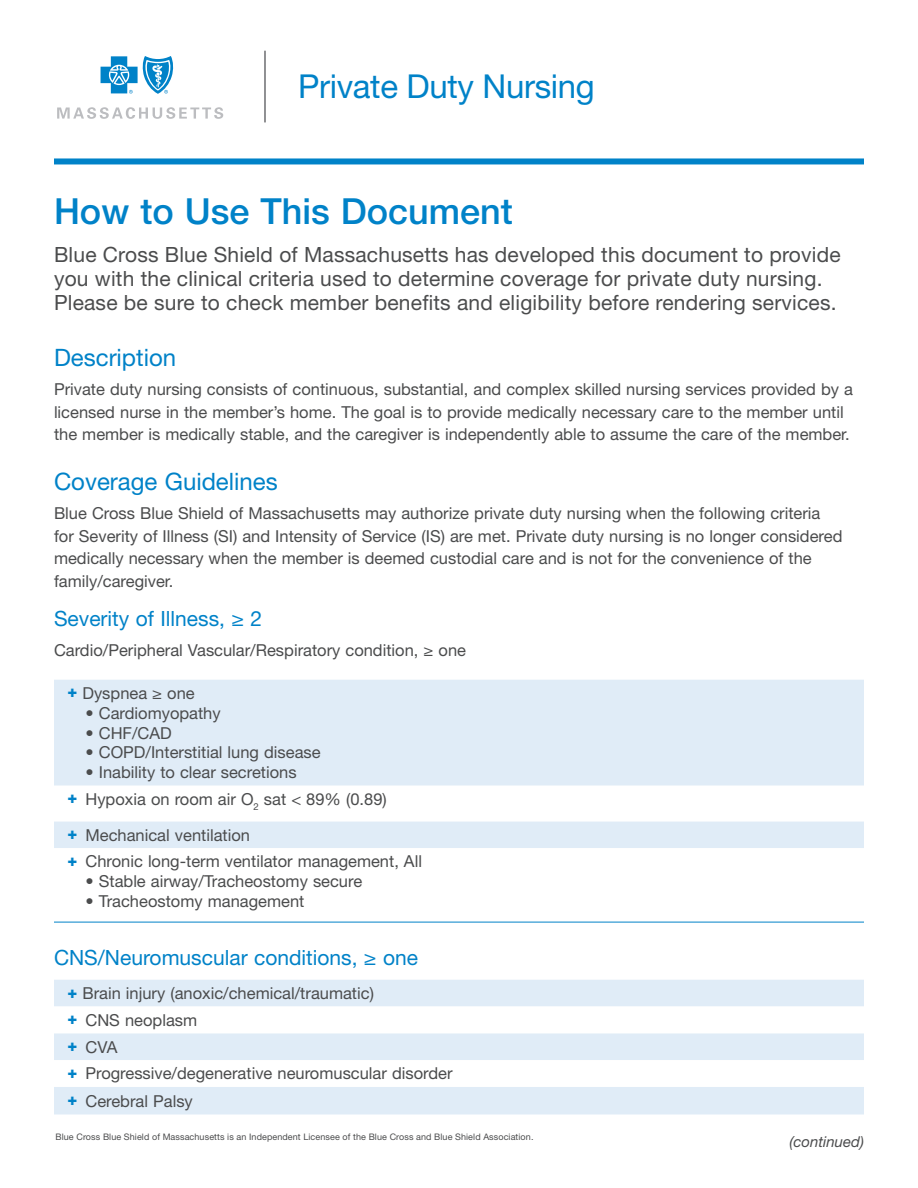
<style>
.page{position:relative;width:918px;height:1188px;background:#fff}
.page>*{position:absolute;margin:0;border:0;box-sizing:border-box;transform-origin:0 0}
._000_subhead_01{font:500 36px "Helvetica Neue LT Std";color:#0082c8}
._001_Cov_Description{font:33px "Helvetica Neue LT Std";letter-spacing:-.01em;color:#0082c8}
._000_subhead_01-2{font:24px "Helvetica Neue LT Std";color:#0082c8}
._000_FS_intro_04{font:21px/24px "Helvetica Neue LT Std";letter-spacing:.01em;color:#4b4c4d}
._000_subhead_01-3{font:21px "Helvetica Neue LT Std";color:#0082c8}
._00M1_body__MEdicare{font:16.5px/22.5px "Helvetica Neue LT Std";color:#4b4c4d}
._001_table_placehold{font:italic 15px "Helvetica Neue LT Std";color:#4b4c4d}
.legal_end{font:9px "Helvetica Neue LT Std";letter-spacing:.01em;color:#4b4c4d}
.s1{font-weight:800;color:#0082c8}
.s2{font-family:"Helvetica Neue";font-weight:800;color:#0082c8}
</style>
<div class="page">
<div style="left:54px;top:680px;width:810px;height:106px;background:#e0ecf7"></div>
<svg style="left:54px;top:821px;width:810px;height:101px"></svg>
<hr style="left:54px;top:922px;width:810px;height:1px;background:#0082c8">
<div style="left:54px;top:980px;width:810px;height:134px;background:#e0ecf7"></div>
<svg style="left:54px;top:1007px;width:810px;height:80px"></svg>
<div style="left:54px;top:158px;width:810px;height:6px;background:#0082c8"></div>
<hr style="left:264px;top:51px;width:2px;height:71px;background:#6c6d70">
<svg style="left:57px;top:107px;width:166px;height:12px"></svg>
<svg style="left:101px;top:56px;width:73px;height:38px"></svg>
<p class="_001_Cov_Description" style="left:298px;top:66px;width:298px">Private Duty Nursing</p>
<p class="_000_subhead_01" style="left:54px;top:190px;width:460px">How to Use This Document</p>
<p class="_000_FS_intro_04" style="left:54px;top:242px;width:788px">Blue Cross Blue Shield of Massachusetts has developed this document to provide you with the clinical criteria used to determine coverage for private duty nursing.<br>Please be sure to check member benefits and eligibility before rendering services.</p>
<p class="_000_subhead_01-2" style="left:54px;top:342px;width:124px">Description</p>
<p class="_00M1_body__MEdicare" style="left:54px;top:378px;width:800px">Private duty nursing consists of continuous, substantial, and complex skilled nursing services provided by a licensed nurse in the member’s home. The goal is to provide medically necessary care to the member until the member is medically stable, and the caregiver is independently able to assume the care of the member.</p>
<p class="_000_subhead_01-2" style="left:54px;top:467px;width:225px">Coverage Guidelines</p>
<p class="_00M1_body__MEdicare" style="left:54px;top:502px;width:790px">Blue Cross Blue Shield of Massachusetts may authorize private duty nursing when the following criteria for Severity of Illness (SI) and Intensity of Service (IS) are met. Private duty nursing is no longer considered medically necessary when the member is deemed custodial care and is not for the convenience of the family/caregiver.</p>
<p class="_000_subhead_01-3" style="left:54px;top:606px;width:210px">Severity of Illness, ≥ 2</p>
<p class="_00M1_body__MEdicare" style="left:54px;top:638px;width:414px">Cardio/Peripheral Vascular/Respiratory condition, ≥ one</p>
<p class="_00M1_body__MEdicare" style="left:68px;top:681px;width:129px"><span class="s1">+</span> Dyspnea ≥ one</p>
<p class="_00M1_body__MEdicare" style="left:85px;top:701px;width:137px">• Cardiomyopathy</p>
<p class="_00M1_body__MEdicare" style="left:85px;top:721px;width:88px">• CHF/CAD</p>
<p class="_00M1_body__MEdicare" style="left:85px;top:741px;width:237px">• COPD/Interstitial lung disease</p>
<p class="_00M1_body__MEdicare" style="left:85px;top:761px;width:213px">• Inability to clear secretions</p>
<p class="_00M1_body__MEdicare" style="left:67px;top:787px;width:321px"><span class="s1">+</span> Hypoxia on room air O<sub>2</sub> sat &lt; 89% (0.89)</p>
<p class="_00M1_body__MEdicare" style="left:68px;top:823px;width:184px"><span class="s1">+</span> Mechanical ventilation</p>
<p class="_00M1_body__MEdicare" style="left:68px;top:850px;width:356px"><span class="s1">+</span> Chronic long-term ventilator management, All</p>
<p class="_00M1_body__MEdicare" style="left:86px;top:870px;width:278px">• Stable airway/Tracheostomy secure</p>
<p class="_00M1_body__MEdicare" style="left:86px;top:890px;width:220px">• Tracheostomy management</p>
<p class="_000_subhead_01-3" style="left:54px;top:944px;width:366px">CNS/Neuromuscular conditions, ≥ one</p>
<p class="_00M1_body__MEdicare" style="left:68px;top:982px;width:308px"><span class="s1">+</span> Brain injury (anoxic/chemical/traumatic)</p>
<p class="_00M1_body__MEdicare" style="left:68px;top:1008px;width:131px"><span class="s1">+</span> CNS neoplasm</p>
<p class="_00M1_body__MEdicare" style="left:68px;top:1035px;width:51px"><span class="s1">+</span> CVA</p>
<p class="_00M1_body__MEdicare" style="left:68px;top:1062px;width:387px"><span class="s1">+</span> Progressive/degenerative neuromuscular disorder</p>
<p class="_00M1_body__MEdicare" style="left:68px;top:1089px;width:127px"><span class="s2">+</span> Cerebral Palsy</p>
<p class="_001_table_placehold" style="left:790px;top:1132px;width:76px">(continued)</p>
<p class="legal_end" style="left:56px;top:1131px;width:479px">Blue Cross Blue Shield of Massachusetts is an Independent Licensee of the Blue Cross and Blue Shield Association.</p>
</div>
